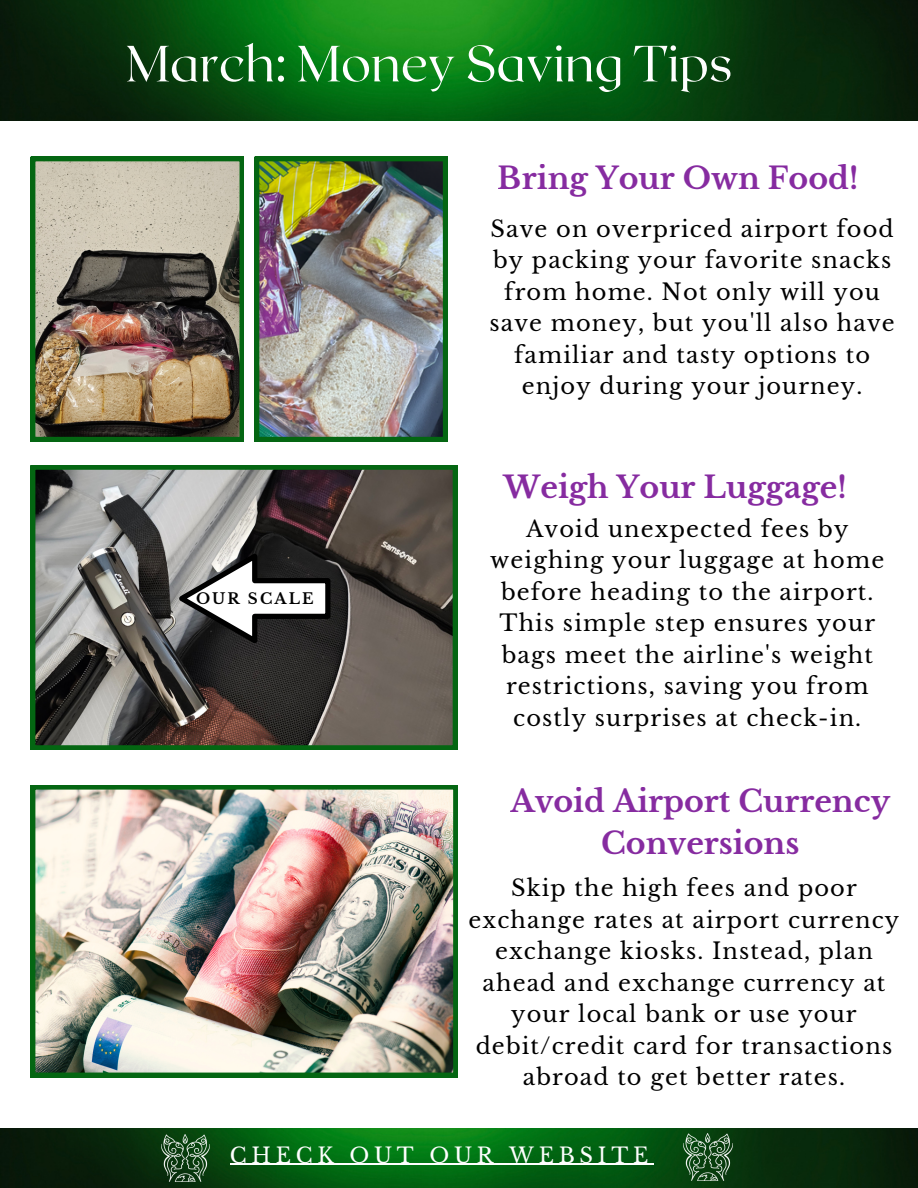
<style>
.page{position:relative;width:918px;height:1188px;background:#fff}
.page>*{position:absolute;margin:0;border:0;box-sizing:border-box;transform-origin:0 0}
.t1{font:300 50.85px "Roxborough CF";color:#fefefe}
.t2{font:700 30px/41.7px "Libre Baskerville";color:#791496;text-align:center}
.t3{font:22.5px/31.5px "Libre Baskerville";letter-spacing:.05em;color:#000;text-align:center}
.t4{font:21px "Libre Baskerville";letter-spacing:.225em;color:#fefefe}
.t5{font:700 15px "Libre Baskerville";letter-spacing:.14em;color:#000}
</style>
<div class="page">
<img style="left:31px;top:785px;width:426px;height:292px">
<img style="left:31px;top:157px;width:213px;height:284px">
<svg style="left:31px;top:465px;width:426px;height:285px;background:#5f5e57"></svg>
<img style="left:0;top:0;width:918px;height:120px">
<img style="left:0;top:1128px;width:918px;height:60px">
<img style="left:684px;top:1133px;width:48px;height:48px">
<img style="left:161px;top:1135px;width:48px;height:47px">
<svg style="left:178px;top:554px;width:153px;height:90px"></svg>
<img style="left:255px;top:157px;width:192px;height:284px">
<hr style="left:230px;top:1164px;width:423px;height:1px;background:#fefefe">
<p class="t1" style="left:126px;top:31px;width:608px">March: Money Saving Tips</p>
<h2 class="t2" style="left:498px;top:158px;width:362px">Bring Your Own Food!</h2>
<p class="t3" style="left:489px;top:213px;width:407px">Save on overpriced airport food by packing your favorite snacks from home. Not only will you save money, but you'll also have familiar and tasty options to enjoy during your journey.</p>
<h4 class="t5" style="left:196px;top:590px;width:119px">OUR SCALE</h4>
<h2 class="t2" style="left:504px;top:466px;width:345px">Weigh Your Luggage!</h2>
<h4 class="t3" style="left:490px;top:513px;width:395px">Avoid unexpected fees by weighing your luggage at home before heading to the airport.<br>This simple step ensures your bags meet the airline's weight restrictions, saving you from costly surprises at check-in.</h4>
<h2 class="t2" style="left:510px;top:781px;width:381px">Avoid Airport Currency<br>Conversions</h2>
<h2 class="t3" style="left:469px;top:872px;width:432px">Skip the high fees and poor exchange rates at airport currency exchange kiosks. Instead, plan ahead and exchange currency at your local bank or use your debit/credit card for transactions abroad to get better rates.</h2>
<h2 class="t4" style="left:230px;top:1142px;width:420px">CHECK OUT OUR WEBSITE</h2>
</div>
